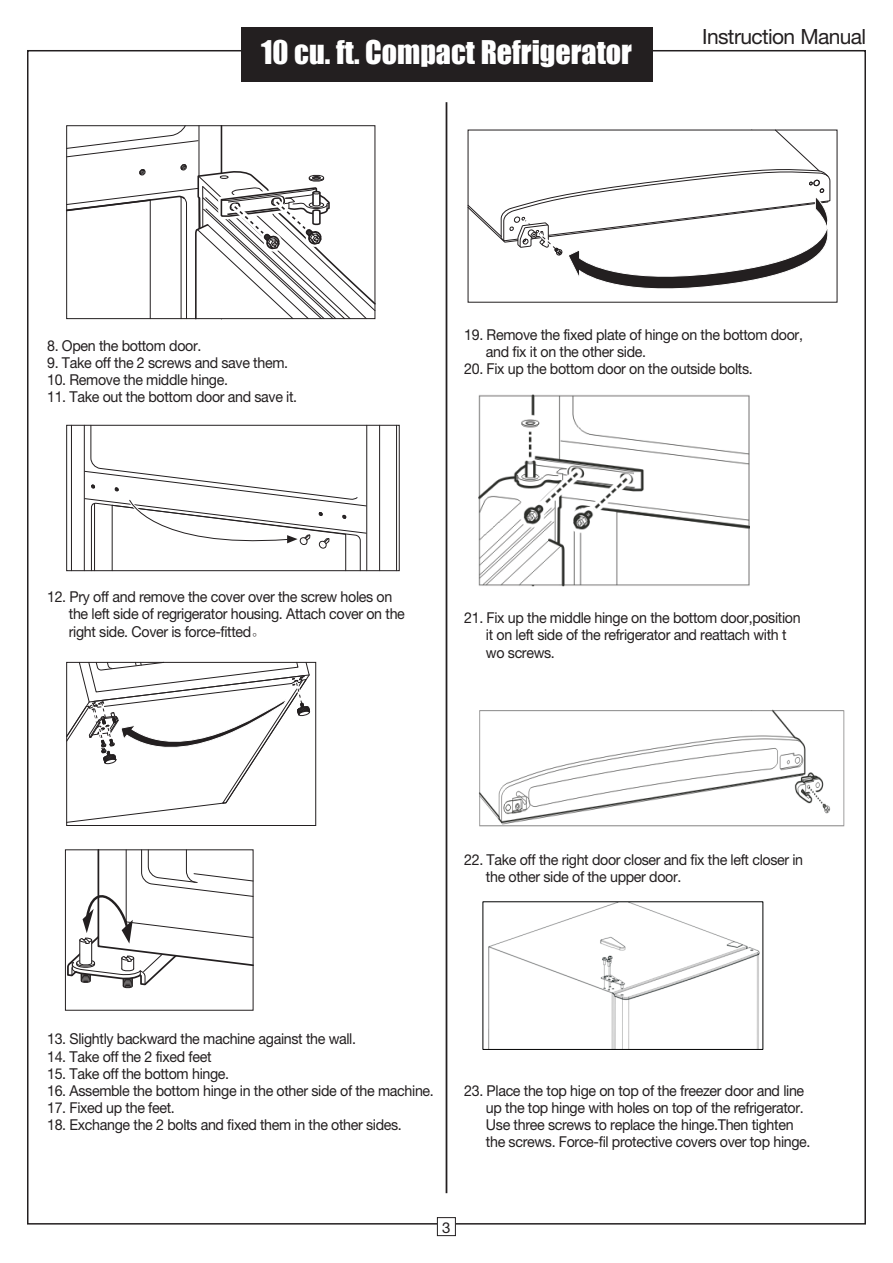
<style>
.page{position:relative;width:893px;height:1263px;background:#fff}
.page>*{position:absolute;margin:0;border:0;box-sizing:border-box;transform-origin:0 0}
.t1{font:30px "Impact";color:#fff}
.t2{font:21px "Helvetica Neue";letter-spacing:-.03em;color:#231f20}
.t3{font:15px/17.1px "Helvetica Neue";letter-spacing:-.025em;color:#231f20;scale:.95 1}
.t4{font:15px "Helvetica Neue";letter-spacing:-.025em;color:#231f20}
.s1{font-family:"Adobe Song Std";font-weight:300}
</style>
<div class="page">
<hr style="left:446px;top:102px;width:1px;height:1091px;background:#231f20">
<div style="left:437px;top:1217px;width:19px;height:19px;border:1px solid #231f20"></div>
<div style="left:241px;top:27px;width:411px;height:54px;background:#231f20"></div>
<hr style="left:221px;top:126px;width:1px;height:193px;background:#231f20">
<hr style="left:199px;top:126px;width:1px;height:193px;background:#231f20">
<svg style="left:66px;top:125px;width:133px;height:32px"></svg>
<svg style="left:66px;top:163px;width:310px;height:157px"></svg>
<hr style="left:396px;top:425px;width:1px;height:146px;background:#231f20">
<hr style="left:71px;top:425px;width:1px;height:146px;background:#231f20">
<hr style="left:84px;top:425px;width:1px;height:146px;background:#231f20">
<hr style="left:379px;top:425px;width:1px;height:146px;background:#231f20">
<svg style="left:85px;top:425px;width:282px;height:146px"></svg>
<svg style="left:66px;top:661px;width:244px;height:162px"></svg>
<div style="left:67px;top:662px;width:249px;height:164px;border:1px solid #231f20"></div>
<svg style="left:66px;top:849px;width:188px;height:139px"></svg>
<svg style="left:467px;top:129px;width:364px;height:174px"></svg>
<svg style="left:567px;top:129px;width:261px;height:170px"></svg>
<img style="left:478px;top:394px;width:272px;height:193px">
<img style="left:479px;top:709px;width:366px;height:118px">
<img style="left:488px;top:903px;width:272px;height:145px">
<div style="left:482px;top:901px;width:281px;height:149px;border:1px solid #010202"></div>
<h1 class="t1" style="left:261px;top:29px;width:372px">10 cu. ft. Compact Refrigerator</h1>
<h2 class="t2" style="left:702px;top:24px;width:166px">Instruction Manual</h2>
<p class="t3" style="left:47px;top:336px;width:164px">8. Open the bottom door.</p>
<p class="t3" style="left:47px;top:354px;width:255px">9. Take off the 2 screws and save them.</p>
<p class="t3" style="left:47px;top:371px;width:192px">10. Remove the middle hinge.</p>
<p class="t3" style="left:47px;top:388px;width:265px">11. Take out the bottom door and save it.</p>
<p class="t3" style="left:486px;top:325px;width:335px;text-indent:-22px">19. Remove the fixed plate of hinge on the bottom door, and fix it on the other side.</p>
<p class="t3" style="left:464px;top:360px;width:305px">20. Fix up the bottom door on the outside bolts.</p>
<p class="t3" style="left:69px;top:588px;width:355px;text-indent:-22px">12. Pry off and remove the cover over the screw holes on the left side of regrigerator housing. Attach cover on the right side. Cover is force-fitted<span class="s1">。</span></p>
<p class="t3" style="left:486px;top:609px;width:333px;text-indent:-22px">21. Fix up the middle hinge on the bottom door,position it on left side of the refrigerator and reattach with t wo screws.</p>
<p class="t3" style="left:486px;top:851px;width:335px;text-indent:-22px">22. Take off the right door closer and fix the left closer in the other side of the upper door.</p>
<p class="t3" style="left:47px;top:1030px;width:327px">13. Slightly backward the machine against the wall.</p>
<p class="t3" style="left:47px;top:1047px;width:175px">14. Take off the 2 fixed feet</p>
<p class="t3" style="left:47px;top:1064px;width:193px">15. Take off the bottom hinge.</p>
<p class="t3" style="left:47px;top:1081px;width:409px">16. Assemble the bottom hinge in the other side of the machine.</p>
<p class="t3" style="left:47px;top:1099px;width:136px">17. Fixed up the feet.</p>
<p class="t3" style="left:47px;top:1116px;width:375px">18. Exchange the 2 bolts and fixed them in the other sides.</p>
<p class="t3" style="left:486px;top:1081px;width:343px;text-indent:-22px">23. Place the top hige on top of the freezer door and line up the top hinge with holes on top of the refrigerator.<br>Use three screws to replace the hinge.Then tighten the screws. Force-fil protective covers over top hinge.</p>
<p class="t4" style="left:442px;top:1218px;width:10px">3</p>
</div>
